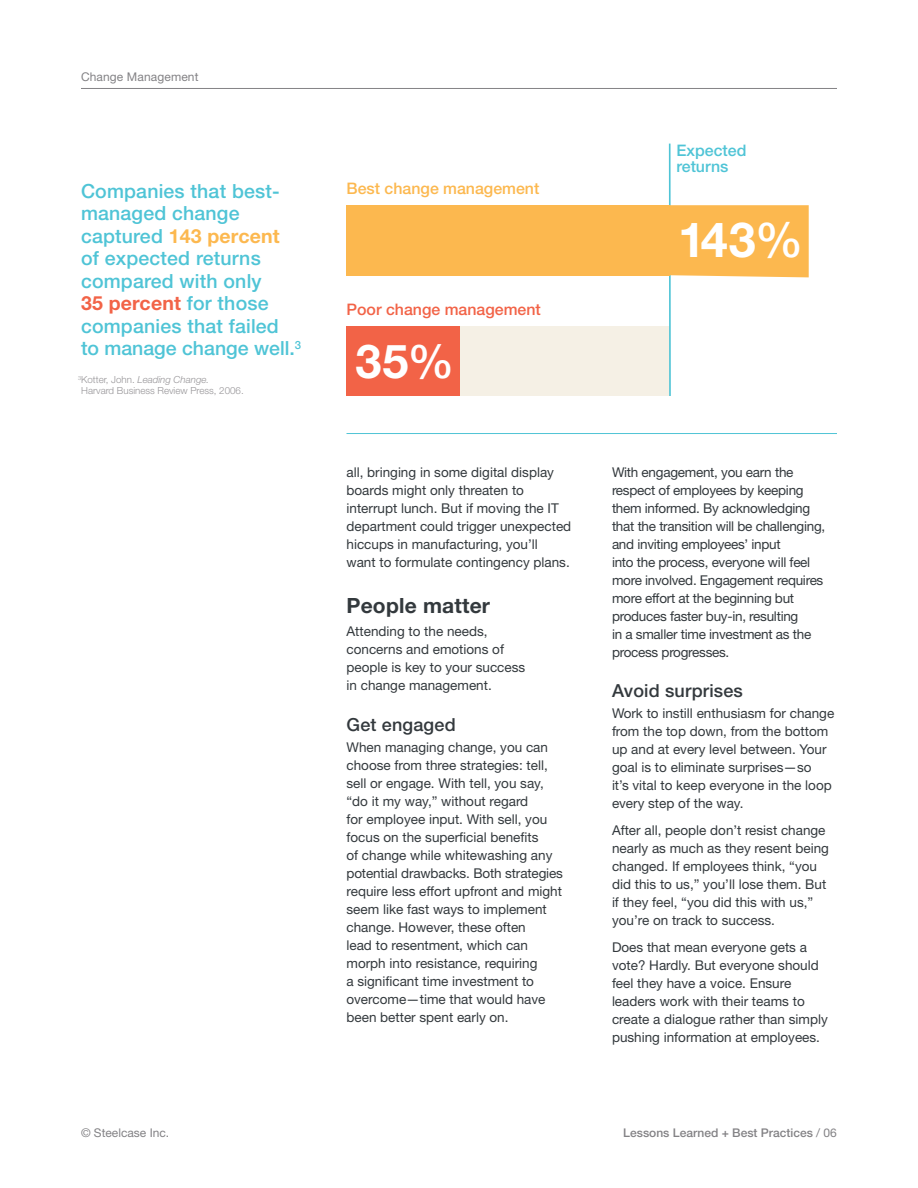
<style>
.page{position:relative;width:918px;height:1188px;background:#fff}
.page>*{position:absolute;margin:0;border:0;box-sizing:border-box;transform-origin:0 0}
.t1{font:700 48.6px "Helvetica Neue LT Pro";color:#fff}
.t2{font:700 46.95px "Helvetica Neue LT Pro";color:#fff}
.t3{font:700 21px "Helvetica Neue LT Pro";letter-spacing:.01em;color:#33393d}
.t4{font:500 19.5px/22.5px "Helvetica Neue LT Pro";letter-spacing:.01em;color:#4fc4d6}
.t5{font:500 18px "Helvetica Neue LT Pro";letter-spacing:.01em;color:#33393d}
.t6{font:500 15.9px "Helvetica Neue LT Pro";color:#f26347}
.t7{font:500 15.9px "Helvetica Neue LT Pro";color:#fcb84f}
.t8{font:500 15.9px/15.8px "Helvetica Neue LT Pro";color:#4fc4d6}
.t9{font:13.5px/18px "Helvetica Neue LT Pro";color:#33393d}
.t10{font:13.5px/18px "Helvetica Neue LT Pro";letter-spacing:-.02em;color:#33393d}
.t11{font:500 12px "Helvetica Neue LT Pro";color:#838285}
.t12{font:12px "Helvetica Neue LT Pro";letter-spacing:.01em;color:#838285}
.t13{font:300 9.75px/11.2px "Helvetica Neue LT Pro";color:#979598}
.s1{font-weight:700;color:#fcb84f}
.s2{font-weight:700;color:#f26347}
.s3{font-style:italic}
.s4{font-weight:500}
.s5{font-weight:400}
</style>
<div class="page">
<hr style="left:81px;top:88px;width:756px;height:1px;background:#838285">
<div style="left:346px;top:326px;width:324px;height:70px;background:#f5f0e5"></div>
<div style="left:346px;top:326px;width:114px;height:70px;background:#f26347"></div>
<hr style="left:669px;top:144px;width:2px;height:252px;background:#4fc4d6">
<div style="left:669px;top:205px;width:140px;height:72px;background:#fcb84f"></div>
<div style="left:346px;top:205px;width:324px;height:70px;background:#fcb84f"></div>
<hr style="left:346px;top:433px;width:491px;height:1px;background:#4fc4d6">
<p class="t12" style="left:81px;top:69px;width:119px">Change Management</p>
<h3 class="t4" style="left:81px;top:179px;width:222px">Companies that best&shy;managed change captured <span class="s1">143 percent </span>of expected returns compared with only<br><span class="s2">35 percent</span> for those companies that failed to manage change well.<sup>3</sup></h3>
<p class="t13" style="left:81px;top:374px;width:164px;text-indent:-3px"><sup>3</sup>Kotter, John. <span class="s3">Leading Change.<br></span>Harvard Business Review Press, 2006.</p>
<p class="t7" style="left:347px;top:179px;width:194px">Best change management</p>
<p class="t6" style="left:347px;top:300px;width:196px">Poor change management</p>
<h2 class="t2" style="left:356px;top:331px;width:101px">35<span class="s4">%</span></h2>
<p class="t9" style="left:346px;top:463px;width:226px">all, bringing in some digital display boards might only threaten to interrupt lunch. But if moving the IT department could trigger unexpected hiccups in manufacturing, you’ll<br>want to formulate contingency plans.</p>
<h3 class="t3" style="left:346px;top:592px;width:145px">People matter</h3>
<p class="t9" style="left:346px;top:622px;width:180px">Attending to the needs, concerns and emotions of people is key to your success in change management.</p>
<h3 class="t5" style="left:346px;top:713px;width:111px">Get engaged</h3>
<p class="t9" style="left:346px;top:738px;width:218px">When managing change, you can choose from three strategies: tell, sell or engage. With tell, you say, “do it my way,” without regard<br>for employee input. With sell, you focus on the superficial benefits<br>of change while whitewashing any potential drawbacks. Both strategies require less effort upfront and might seem like fast ways to implement change. However, these often<br>lead to resentment, which can morph into resistance, requiring<br>a significant time investment to overcome—time that would have been better spent early on.</p>
<p class="t8" style="left:677px;top:142px;width:71px">Expected returns</p>
<h1 class="t1" style="left:678px;top:209px;width:127px">143<span class="s4">%</span></h1>
<p class="t10" style="left:612px;top:462px;width:215px">With engagement, you earn the respect of employees by keeping them informed. By acknowledging that the transition will be challenging, and inviting employees’ input<br>into the process, everyone will feel more involved. Engagement requires more effort at the beginning but produces faster buy-in, resulting<br>in a smaller time investment as the process progresses.</p>
<h3 class="t5" style="left:612px;top:680px;width:132px">Avoid surprises</h3>
<p class="t9" style="left:612px;top:704px;width:224px">Work to instill enthusiasm for change from the top down, from the bottom up and at every level between. Your goal is to eliminate surprises—so<br>it’s vital to keep everyone in the loop every step of the way.</p>
<p class="t9" style="left:612px;top:821px;width:219px">After all, people don’t resist change nearly as much as they resent being changed. If employees think, “you did this to us,” you’ll lose them. But if they feel, “you did this with us,” you’re on track to success.</p>
<p class="t9" style="left:612px;top:937px;width:217px">Does that mean everyone gets a vote? Hardly. But everyone should feel they have a voice. Ensure leaders work with their teams to create a dialogue rather than simply pushing information at employees.</p>
<p class="t12" style="left:81px;top:1125px;width:90px">© Steelcase Inc.</p>
<p class="t11" style="left:623px;top:1126px;width:215px">Lessons Learned + Best Practices <span class="s5">/ 06</span></p>
</div>
